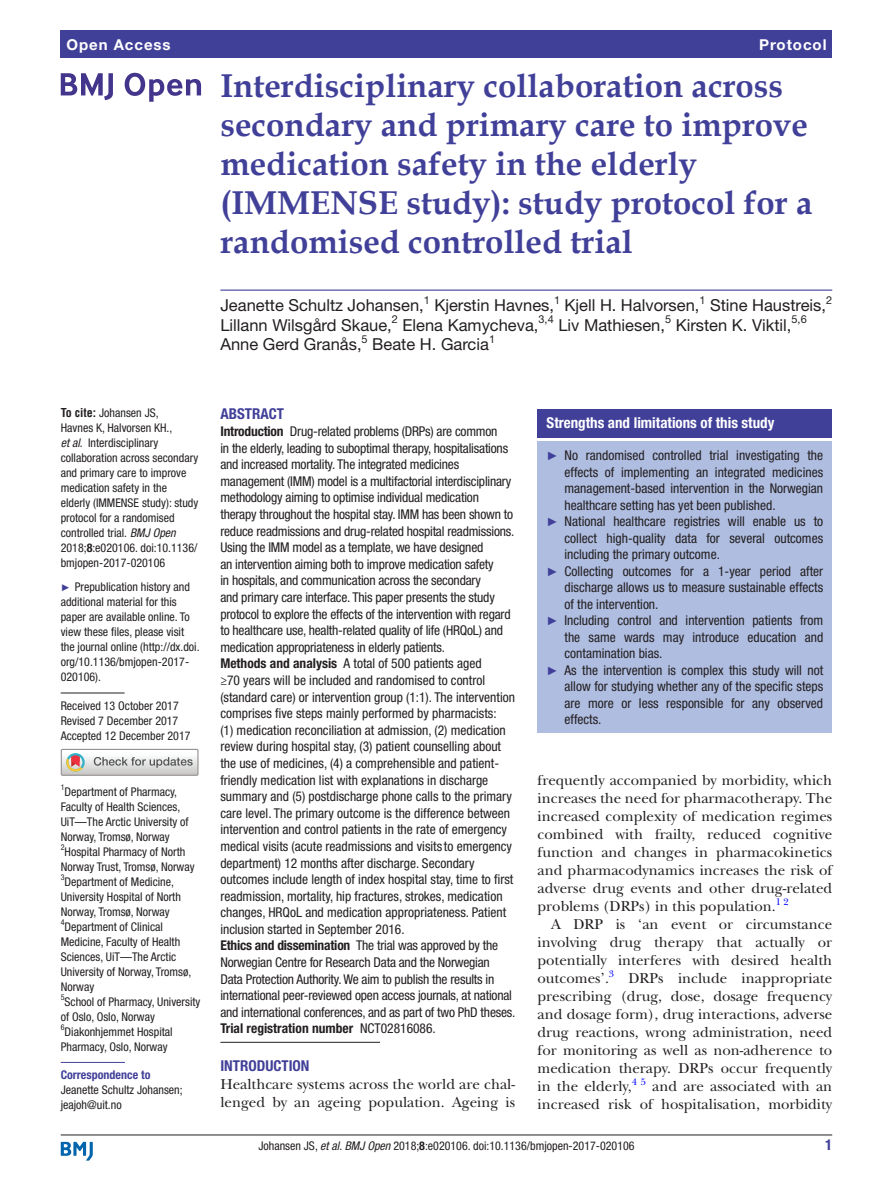
<style>
.page{position:relative;width:893px;height:1191px;background:#fff}
.page>*{position:absolute;margin:0;border:0;box-sizing:border-box;transform-origin:0 0}
.t1{font:700 33px/39px "Book Antiqua";color:#414099}
.t2{font:16.5px "Helvetica Neue LT Std";color:#231f20}
.t3{font:15px/18px "New Baskerville";color:#231f20;text-align:justify}
.t4{font:700 condensed 15px "Helvetica Neue LT Std";color:#fff}
.t5{font:700 condensed 15px "Helvetica Neue LT Std";color:#414099}
.t6{font:700 15px "Helvetica Neue LT Std";letter-spacing:.065em;color:#fff}
.t7{font:condensed 13.5px/16.6px "Helvetica Neue LT Std";color:#231f20}
.t8{font:condensed 12px/15px "Helvetica Neue LT Std";color:#231f20}
.t9{font:700 condensed 12px "Helvetica Neue LT Std";color:#414099}
.t10{font:10.95px "Helvetica Neue LT Std";color:#231f20}
.t11{font:9.9px "New Baskerville";color:#00f}
.t12{font:condensed 7.95px "Helvetica Neue LT Std";color:#231f20}
.s1{font-family:"Helvetica LT Std";font-weight:700}
.s2{font-style:italic}
.s3{font-weight:700}
.s4{font-family:"Arial";font-stretch:normal;font-size:9.75px;color:#414099}
.s5{font-family:"Arial";font-stretch:normal;font-size:12px;color:#414099}
</style>
<div class="page">
<hr style="left:61px;top:1134px;width:771px;height:1px;background:#231f20">
<svg style="left:61px;top:1141px;width:32px;height:19px"></svg>
<div style="left:61px;top:31px;width:771px;height:27px;background:#414099"></div>
<hr style="left:220px;top:289px;width:612px;height:2px;background:#414099">
<hr style="left:61px;top:692px;width:64px;height:1px;background:#231f20">
<hr style="left:61px;top:1062px;width:64px;height:1px;background:#414099">
<svg style="left:61px;top:73px;width:52px;height:27px"></svg>
<svg style="left:125px;top:73px;width:76px;height:29px"></svg>
<div style="left:61px;top:749px;width:138px;height:27px;border:1px solid #969090"></div>
<svg style="left:61px;top:749px;width:137px;height:26px"></svg>
<hr style="left:220px;top:1042px;width:160px;height:1px;background:#231f20">
<div style="left:538px;top:409px;width:294px;height:28px;background:#414099"></div>
<div style="left:538px;top:441px;width:294px;height:292px;background:#afbde1"></div>
<p class="t6" style="left:66px;top:35px;width:106px">Open Access</p>
<p class="t6" style="left:759px;top:35px;width:69px">Protocol</p>
<h1 class="t1" style="left:220px;top:66px;width:594px">Interdisciplinary collaboration across secondary and primary care to improve medication safety in the elderly (IMMENSE study): study protocol for a randomised controlled trial</h1>
<p class="t2" style="left:220px;top:296px;width:205px">Jeanette Schultz Johansen,</p>
<p class="t10" style="left:424px;top:293px;width:8px">1</p>
<p class="t2" style="left:434px;top:296px;width:121px">Kjerstin Havnes,</p>
<p class="t10" style="left:554px;top:293px;width:8px">1</p>
<p class="t2" style="left:565px;top:296px;width:136px">Kjell H. Halvorsen,</p>
<p class="t10" style="left:699px;top:293px;width:8px">1</p>
<p class="t2" style="left:710px;top:296px;width:118px">Stine Haustreis,</p>
<p class="t10" style="left:826px;top:293px;width:8px">2</p>
<p class="t2" style="left:220px;top:315px;width:173px">Lillann Wilsgård Skaue,</p>
<p class="t10" style="left:392px;top:313px;width:8px">2</p>
<p class="t2" style="left:402px;top:315px;width:138px">Elena Kamycheva,</p>
<p class="t10" style="left:539px;top:313px;width:17px">3,4</p>
<p class="t2" style="left:558px;top:315px;width:108px">Liv Mathiesen,</p>
<p class="t10" style="left:665px;top:313px;width:8px">5</p>
<p class="t2" style="left:676px;top:315px;width:117px">Kirsten K. Viktil,</p>
<p class="t10" style="left:791px;top:313px;width:17px">5,6</p>
<p class="t2" style="left:220px;top:335px;width:143px">Anne Gerd Granås,</p>
<p class="t10" style="left:362px;top:332px;width:8px">5</p>
<p class="t2" style="left:372px;top:335px;width:118px">Beate H. Garcia</p>
<p class="t10" style="left:489px;top:332px;width:8px">1</p>
<p class="t8" style="left:61px;top:405px;width:139px"><span class="s1">To cite:</span> Johansen JS,<br>Havnes K, Halvorsen KH.,<br><span class="s2">et al</span>. Interdisciplinary collaboration across secondary and primary care to improve medication safety in the elderly (IMMENSE study): study protocol for a randomised controlled trial. <span class="s2">BMJ Open<br></span>2018;<span class="s3">8</span>:e020106. doi:10.1136/ bmjopen-2017-020106</p>
<p class="t8" style="left:61px;top:579px;width:140px"><span class="s4">►</span> Prepublication history and additional material for this paper are available online. To view these files, please visit the journal online (http://dx.doi. org/10.1136/bmjopen-2017-<br>020106).</p>
<p class="t8" style="left:61px;top:698px;width:131px">Received 13 October 2017<br>Revised 7 December 2017<br>Accepted 12 December 2017</p>
<p class="t12" style="left:61px;top:783px;width:5px">1</p>
<p class="t8" style="left:61px;top:784px;width:129px;text-indent:4px">Department of Pharmacy,<br>Faculty of Health Sciences,<br>UiT—The Arctic University of<br>Norway, Tromsø, Norway</p>
<p class="t12" style="left:61px;top:843px;width:5px">2</p>
<p class="t8" style="left:61px;top:844px;width:135px;text-align:center">Hospital Pharmacy of North<br>Norway Trust, Tromsø, Norway</p>
<p class="t12" style="left:61px;top:873px;width:5px">3</p>
<p class="t8" style="left:61px;top:874px;width:122px;text-indent:4px">Department of Medicine,<br>University Hospital of North<br>Norway, Tromsø, Norway</p>
<p class="t12" style="left:61px;top:918px;width:5px">4</p>
<p class="t8" style="left:61px;top:919px;width:141px;text-indent:4px">Department of Clinical<br>Medicine, Faculty of Health<br>Sciences, UiT—The Arctic<br>University of Norway, Tromsø,<br>Norway<br><sup>5</sup>School of Pharmacy, University of Oslo, Oslo, Norway<br><sup>6</sup>Diakonhjemmet Hospital<br>Pharmacy, Oslo, Norway</p>
<p class="t9" style="left:61px;top:1067px;width:91px">Correspondence to</p>
<p class="t8" style="left:61px;top:1082px;width:123px">Jeanette Schultz Johansen; jeajoh@uit.no</p>
<p class="t5" style="left:220px;top:405px;width:65px">Abstract</p>
<p class="t7" style="left:220px;top:423px;width:296px"><span class="s3">Introduction</span> Drug-related problems (DRPs) are common<br>in the elderly, leading to suboptimal therapy, hospitalisations and increased mortality. The integrated medicines management (IMM) model is a multifactorial interdisciplinary methodology aiming to optimise individual medication therapy throughout the hospital stay. IMM has been shown to reduce readmissions and drug-related hospital readmissions.<br>Using the IMM model as a template, we have designed<br>an intervention aiming both to improve medication safety<br>in hospitals, and communication across the secondary<br>and primary care interface. This paper presents the study protocol to explore the effects of the intervention with regard to healthcare use, health-related quality of life (HRQoL) and medication appropriateness in elderly patients.<br><span class="s3">Methods and analysis</span> A total of 500 patients aged<br>≥70 years will be included and randomised to control (standard care) or intervention group (1:1). The intervention comprises five steps mainly performed by pharmacists:<br>(1) medication reconciliation at admission, (2) medication review during hospital stay, (3) patient counselling about the use of medicines, (4) a comprehensible and patient&shy;friendly medication list with explanations in discharge summary and (5) postdischarge phone calls to the primary care level. The primary outcome is the difference between intervention and control patients in the rate of emergency medical visits (acute readmissions and visits to emergency department) 12 months after discharge. Secondary outcomes include length of index hospital stay, time to first readmission, mortality, hip fractures, strokes, medication changes, HRQoL and medication appropriateness. Patient inclusion started in September 2016.<br><span class="s3">Ethics and dissemination</span> The trial was approved by the Norwegian Centre for Research Data and the Norwegian Data Protection Authority. We aim to publish the results in international peer-reviewed open access journals, at national and international conferences, and as part of two PhD theses.<br><span class="s3">Trial registration number</span> NCT02816086.</p>
<p class="t5" style="left:220px;top:1056px;width:91px">Introduction</p>
<p class="t3" style="left:220px;top:1075px;width:296px">Healthcare systems across the world are chal&shy;lenged by an ageing population. Ageing is</p>
<p class="t4" style="left:547px;top:414px;width:229px">Strengths and limitations of this study</p>
<p class="t7" style="left:547px;top:447px;width:278px"><span class="s5">►</span> No randomised controlled trial investigating the</p>
<p class="t7" style="left:565px;top:463px;width:260px">effects of implementing an integrated medicines</p>
<p class="t7" style="left:565px;top:480px;width:260px">management-based intervention in the Norwegian</p>
<p class="t7" style="left:565px;top:496px;width:213px">healthcare setting has yet been published.</p>
<p class="t7" style="left:547px;top:513px;width:278px"><span class="s5">►</span> National healthcare registries will enable us to</p>
<p class="t7" style="left:565px;top:529px;width:260px">collect high-quality data for several outcomes</p>
<p class="t7" style="left:565px;top:546px;width:157px">including the primary outcome.</p>
<p class="t7" style="left:547px;top:562px;width:278px"><span class="s5">►</span> Collecting outcomes for a 1-year period after</p>
<p class="t7" style="left:565px;top:579px;width:260px">discharge allows us to measure sustainable effects</p>
<p class="t7" style="left:565px;top:595px;width:95px">of the intervention.</p>
<p class="t7" style="left:547px;top:612px;width:278px"><span class="s5">►</span> Including control and intervention patients from</p>
<p class="t7" style="left:565px;top:628px;width:260px">the same wards may introduce education and</p>
<p class="t7" style="left:565px;top:645px;width:99px">contamination bias.</p>
<p class="t7" style="left:547px;top:661px;width:278px"><span class="s5">►</span> As the intervention is complex this study will not</p>
<p class="t7" style="left:565px;top:678px;width:260px">allow for studying whether any of the specific steps</p>
<p class="t7" style="left:565px;top:694px;width:260px">are more or less responsible for any observed</p>
<p class="t7" style="left:565px;top:711px;width:38px">effects.</p>
<p class="t3" style="left:538px;top:771px;width:296px">frequently accompanied by morbidity, which increases the need for pharmacotherapy. The increased complexity of medication regimes combined with frailty, reduced cognitive function and changes in pharmacokinetics and pharmacodynamics increases the risk of adverse drug events and other drug-related problems (DRPs) in this population.<sup>1</sup> <sup>2</sup></p>
<p class="t3" style="left:538px;top:915px;width:296px;text-indent:14px">A DRP is ‘an event or circumstance involving drug therapy that actually or potentially interferes with desired health outcomes’.</p>
<p class="t11" style="left:609px;top:967px;width:7px">3</p>
<p class="t3" style="left:538px;top:969px;width:296px;text-indent:91px">DRPs include inappropriate prescribing (drug, dose, dosage frequency and dosage form), drug interactions, adverse drug reactions, wrong administration, need for monitoring as well as non-adherence to medication therapy. DRPs occur frequently in the elderly,<sup>4</sup> <sup>5</sup> and are associated with an increased risk of hospitalisation, morbidity</p>
<p class="t8" style="left:258px;top:1137px;width:378px">Johansen JS, <span class="s2">et al</span>. <span class="s2">BMJ Open</span> 2018;<span class="s3">8</span>:e020106. doi:10.1136/bmjopen-2017-020106</p>
<p class="t5" style="left:825px;top:1135px;width:9px">1</p>
</div>
